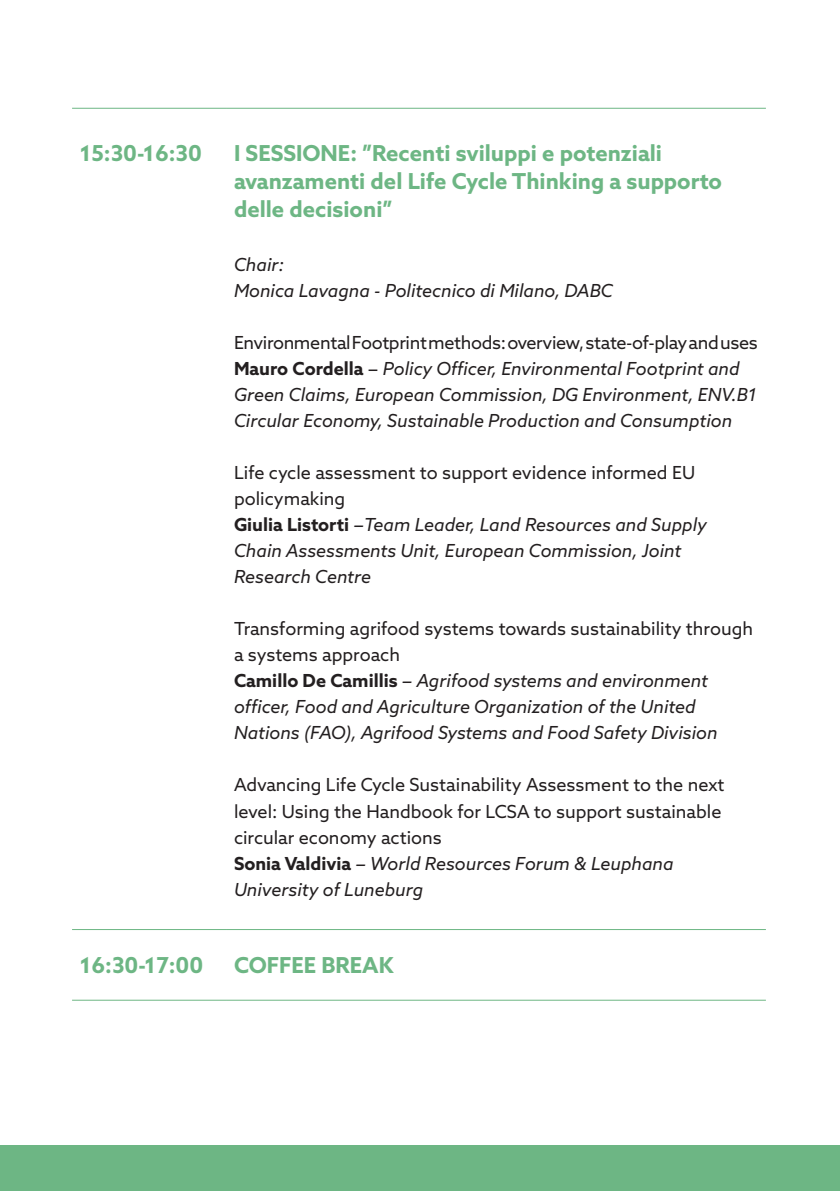
<style>
.page{position:relative;width:840px;height:1191px;background:#fff}
.page>*{position:absolute;margin:0;border:0;box-sizing:border-box;transform-origin:0 0}
.t1{font:700 22px/28px "Azo Sans";color:#6db684}
.t2{font:italic 18px/26px "Azo Sans";color:#231f20}
.t3{font:18px/26px "Azo Sans";color:#231f20}
.t4{font:18px "Azo Sans";letter-spacing:-.02em;color:#231f20}
.s1{font-weight:700;font-style:normal}
.s2{font-style:normal}
</style>
<div class="page">
<hr style="left:72px;top:108px;width:154px;height:1px;background:#6db684">
<hr style="left:226px;top:108px;width:539px;height:1px;background:#6db684">
<hr style="left:72px;top:929px;width:154px;height:1px;background:#6db684">
<hr style="left:226px;top:929px;width:539px;height:1px;background:#6db684">
<hr style="left:72px;top:999px;width:154px;height:1px;background:#6db684">
<hr style="left:226px;top:999px;width:539px;height:1px;background:#6db684">
<div style="left:0;top:1145px;width:839px;height:46px;background:#6db684"></div>
<p class="t1" style="left:80px;top:139px;width:123px">15:30-16:30</p>
<p class="t1" style="left:234px;top:139px;width:489px">I SESSIONE: ”Recenti sviluppi e potenziali avanzamenti del Life Cycle Thinking a supporto delle decisioni”</p>
<p class="t2" style="left:234px;top:252px;width:51px">Chair:</p>
<p class="t2" style="left:234px;top:278px;width:380px">Monica Lavagna - Politecnico di Milano, DABC</p>
<p class="t4" style="left:234px;top:331px;width:525px">Environmental Footprint methods: overview, state-of-play and uses</p>
<p class="t2" style="left:234px;top:356px;width:524px"><span class="s1">Mauro Cordella</span> <span class="s2">−</span> Policy Officer, Environmental Footprint and<br>Green Claims, European Commission, DG Environment, ENV.B1<br>Circular Economy, Sustainable Production and Consumption</p>
<p class="t3" style="left:234px;top:460px;width:462px">Life cycle assessment to support evidence informed EU policymaking</p>
<p class="t2" style="left:234px;top:512px;width:474px"><span class="s1">Giulia Listorti</span> −Team Leader, Land Resources and Supply<br>Chain Assessments Unit, European Commission, Joint<br>Research Centre</p>
<p class="t3" style="left:234px;top:616px;width:520px">Transforming agrifood systems towards sustainability through a systems approach</p>
<p class="t2" style="left:234px;top:668px;width:485px"><span class="s1">Camillo De Camillis</span> − Agrifood systems and environment officer, Food and Agriculture Organization of the United<br>Nations (FAO), Agrifood Systems and Food Safety Division</p>
<p class="t3" style="left:234px;top:772px;width:491px">Advancing Life Cycle Sustainability Assessment to the next level: Using the Handbook for LCSA to support sustainable circular economy actions</p>
<p class="t2" style="left:234px;top:850px;width:441px"><span class="s1">Sonia Valdivia</span> − World Resources Forum &amp; Leuphana<br>University of Luneburg</p>
<p class="t1" style="left:80px;top:951px;width:125px">16:30-17:00</p>
<p class="t1" style="left:234px;top:951px;width:161px">COFFEE BREAK</p>
</div>
